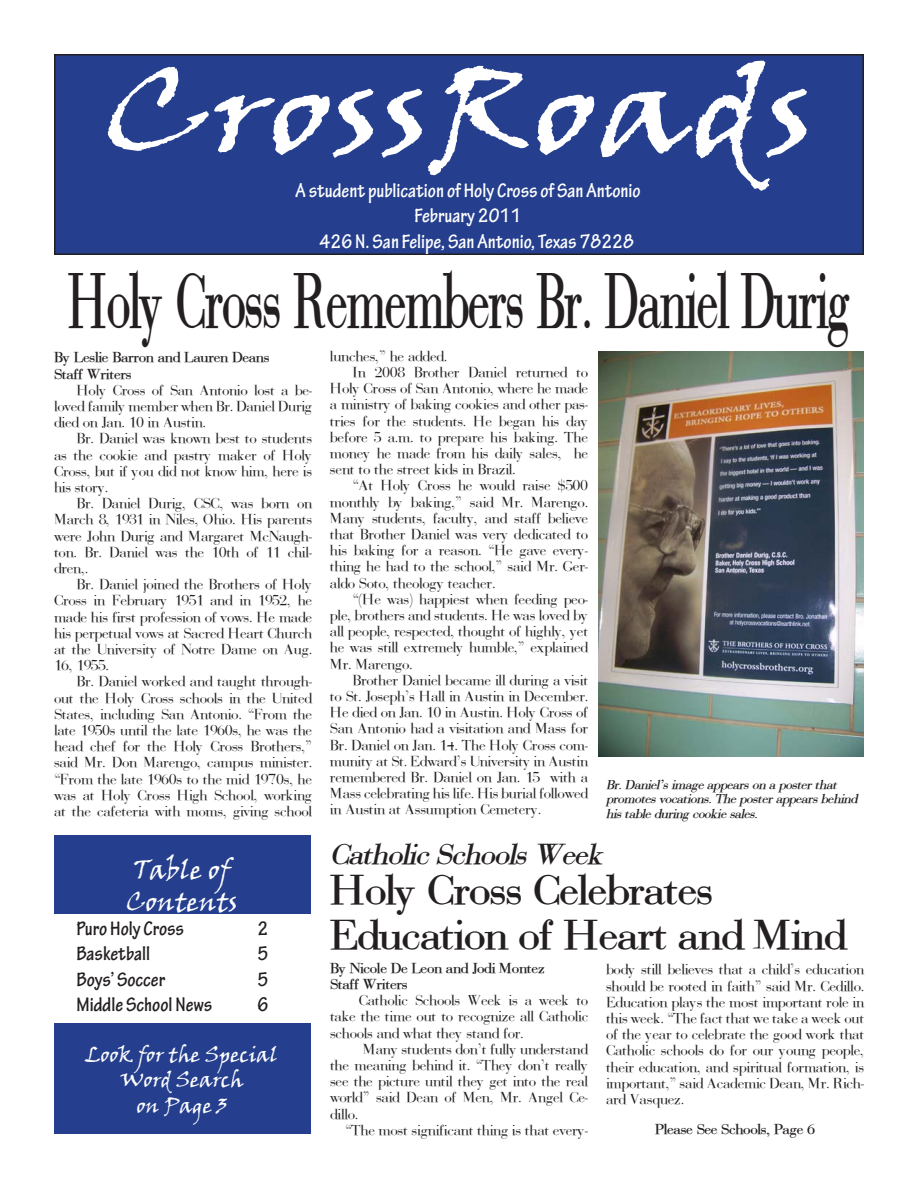
<style>
.page{position:relative;width:918px;height:1188px;background:#fff}
.page>*{position:absolute;margin:0;border:0;box-sizing:border-box;transform-origin:0 0}
.t1{font:120px "Viner Hand ITC";color:#fff;scale:1.25 1}
.t2{font:700 72px "AWPC Bodoni";color:#231f20;scale:.6 1}
.t3{font:700 39px "AWPC Bodoni";color:#231f20}
.t4{font:italic 700 27px "AWPC Bodoni";color:#231f20}
.t5{font:27px "Viner Hand ITC";color:#fff}
.t6{font:700 condensed 21px "Tekton Pro";color:#fff}
.t7{font:700 condensed 21px "Tekton Pro";color:#231f20}
.t8{font:21px/25.2px "Viner Hand ITC";color:#fff;text-align:center}
.t9{font:13.5px/16.2px "AWPC Bodoni";color:#231f20;text-align:justify}
.t10{font:700 13.5px "AWPC Bodoni";color:#231f20}
.t11{font:italic 700 12px/14.4px "AWPC Bodoni";color:#231f20}
</style>
<div class="page">
<div style="left:55px;top:836px;width:256px;height:78px;background:#253f8e"></div>
<div style="left:55px;top:1023px;width:256px;height:111px;background:#253f8e"></div>
<div style="left:55px;top:55px;width:808px;height:199px;background:#253f8e"></div>
<div style="left:54px;top:54px;width:810px;height:201px;border:2px solid #231f20"></div>
<img style="left:598px;top:351px;width:266px;height:406px">
<p class="t1" style="left:103px;top:37px;width:572px">CrossRoads</p>
<p class="t6" style="left:295px;top:178px;width:347px">A student publication of Holy Cross of San Antonio</p>
<p class="t6" style="left:415px;top:203px;width:108px">February 2011</p>
<p class="t6" style="left:320px;top:229px;width:316px">426 N. San Felipe, San Antonio, Texas 78228</p>
<p class="t2" style="left:68px;top:255px;width:1305px">Holy Cross Remembers Br. Daniel Durig</p>
<p class="t10" style="left:54px;top:349px;width:217px">By Leslie Barron and Lauren Deans</p>
<p class="t10" style="left:54px;top:365px;width:79px">Staff Writers</p>
<p class="t9" style="left:54px;top:382px;width:260px;text-indent:23px">Holy Cross of San Antonio lost a be&shy;loved family member when Br. Daniel Durig died on Jan. 10 in Austin.</p>
<p class="t9" style="left:54px;top:430px;width:260px;text-indent:23px">Br. Daniel was known best to students as the cookie and pastry maker of Holy Cross, but if you did not know him, here is his story.</p>
<p class="t9" style="left:54px;top:495px;width:260px;text-indent:23px">Br. Daniel Durig, CSC, was born on March 8, 1931 in Niles, Ohio. His parents were John Durig and Margaret McNaugh&shy;ton. Br. Daniel was the 10th of 11 chil&shy;dren,.</p>
<p class="t9" style="left:54px;top:576px;width:260px;text-indent:23px">Br. Daniel joined the Brothers of Holy Cross in February 1951 and in 1952, he made his first profession of vows. He made his perpetual vows at Sacred Heart Church at the University of Notre Dame on Aug.<br>16, 1955.</p>
<p class="t9" style="left:54px;top:673px;width:260px;text-indent:23px">Br. Daniel worked and taught through&shy;out the Holy Cross schools in the United States, including San Antonio. “From the late 1950s until the late 1960s, he was the head chef for the Holy Cross Brothers,” said Mr. Don Marengo, campus minister. “From the late 1960s to the mid 1970s, he was at Holy Cross High School, working at the cafeteria with moms, giving school</p>
<p class="t5" style="left:133px;top:852px;width:99px">Table of</p>
<p class="t5" style="left:126px;top:885px;width:113px">Contents</p>
<p class="t7" style="left:76px;top:916px;width:109px">Puro Holy Cross</p>
<p class="t7" style="left:258px;top:916px;width:12px">2</p>
<p class="t7" style="left:76px;top:941px;width:75px">Basketball</p>
<p class="t7" style="left:258px;top:941px;width:12px">5</p>
<p class="t7" style="left:76px;top:967px;width:90px">Boys’ Soccer</p>
<p class="t7" style="left:258px;top:967px;width:12px">5</p>
<p class="t7" style="left:76px;top:992px;width:137px">Middle School News</p>
<p class="t7" style="left:258px;top:992px;width:12px">6</p>
<p class="t8" style="left:86px;top:1041px;width:194px">Look for the Special<br>Word Search</p>
<p class="t8" style="left:137px;top:1092px;width:92px">on Page 3</p>
<p class="t9" style="left:330px;top:348px;width:119px">lunches,” he added.</p>
<p class="t9" style="left:330px;top:364px;width:260px;text-indent:23px">In 2008 Brother Daniel returned to Holy Cross of San Antonio, where he made a ministry of baking cookies and other pas&shy;tries for the students. He began his day before 5 a.m. to prepare his baking. The money he made from his daily sales, he sent to the street kids in Brazil.</p>
<p class="t9" style="left:330px;top:478px;width:260px;text-indent:23px">“At Holy Cross he would raise $500 monthly by baking,” said Mr. Marengo.<br>Many students, faculty, and staff believe that Brother Daniel was very dedicated to his baking for a reason. “He gave every&shy;thing he had to the school,” said Mr. Ger&shy;aldo Soto, theology teacher.</p>
<p class="t9" style="left:330px;top:591px;width:260px;text-indent:23px">“(He was) happiest when feeding peo&shy;ple, brothers and students. He was loved by all people, respected, thought of highly, yet he was still extremely humble,” explained Mr. Marengo.</p>
<p class="t9" style="left:330px;top:672px;width:260px;text-indent:23px">Brother Daniel became ill during a visit to St. Joseph’s Hall in Austin in December.<br>He died on Jan. 10 in Austin. Holy Cross of San Antonio had a visitation and Mass for Br. Daniel on Jan. 14. The Holy Cross com&shy;munity at St. Edward’s University in Austin remembered Br. Daniel on Jan. 15 with a Mass celebrating his life. His burial followed in Austin at Assumption Cemetery.</p>
<p class="t4" style="left:330px;top:837px;width:274px">Catholic Schools Week</p>
<p class="t11" style="left:606px;top:778px;width:253px">Br. Daniel’s image appears on a poster that promotes vocations. The poster appears behind his table during cookie sales.</p>
<p class="t3" style="left:330px;top:864px;width:384px">Holy Cross Celebrates</p>
<p class="t3" style="left:330px;top:909px;width:517px">Education of Heart and Mind</p>
<p class="t10" style="left:330px;top:959px;width:216px">By Nicole De Leon and Jodi Montez</p>
<p class="t10" style="left:330px;top:975px;width:79px">Staff Writers</p>
<p class="t9" style="left:330px;top:992px;width:260px;text-indent:29px">Catholic Schools Week is a week to take the time out to recognize all Catholic schools and what they stand for.</p>
<p class="t9" style="left:330px;top:1041px;width:260px;text-indent:33px">Many students don’t fully understand the meaning behind it. “They don’t really see the picture until they get into the real world” said Dean of Men, Mr. Angel Ce&shy;dillo.</p>
<p class="t9" style="left:345px;top:1122px;width:244px">“The most significant thing is that every-</p>
<p class="t9" style="left:606px;top:961px;width:260px">body still believes that a child’s education should be rooted in faith” said Mr. Cedillo.<br>Education plays the most important role in this week. “The fact that we take a week out of the year to celebrate the good work that Catholic schools do for our young people, their education, and spiritual formation, is important,” said Academic Dean, Mr. Rich&shy;ard Vasquez.</p>
<p class="t10" style="left:655px;top:1120px;width:161px">Please See Schools, Page 6</p>
</div>
